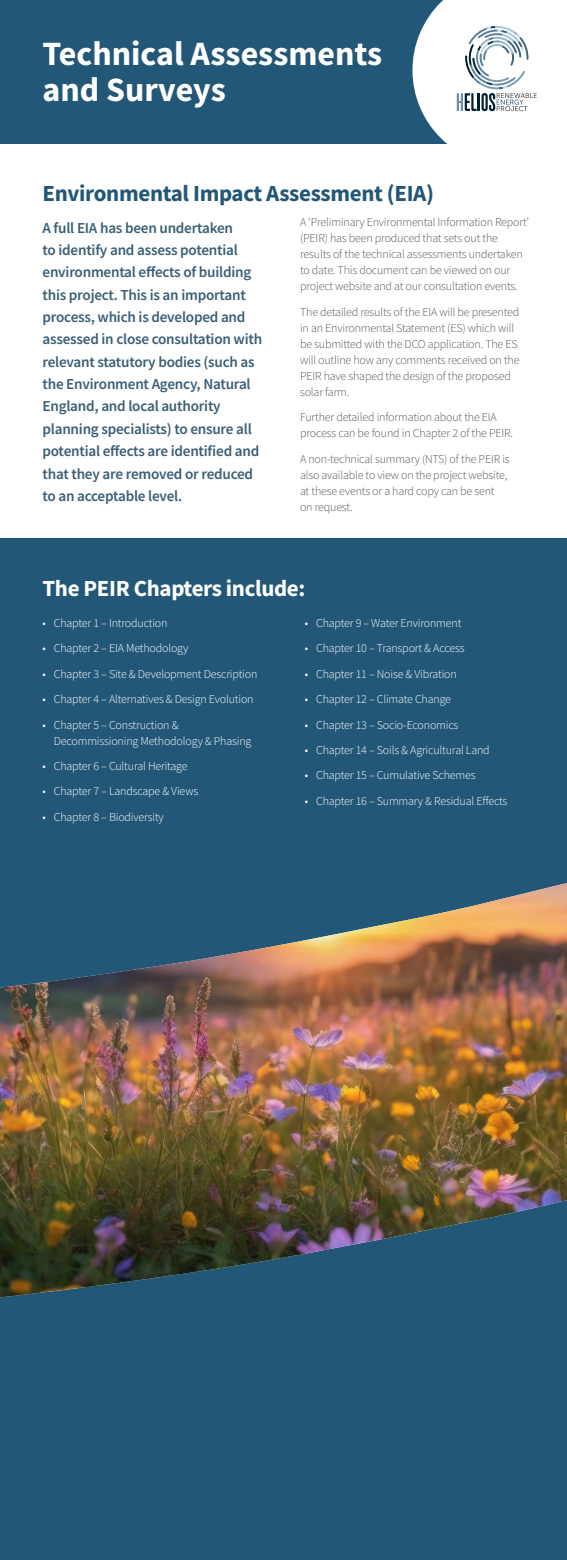
<style>
.page{position:relative;width:567px;height:1560px;background:#fff}
.page>*{position:absolute;margin:0;border:0;box-sizing:border-box;transform-origin:0 0}
.t1{font:700 34px/36px "Source Sans Pro";color:#fff}
.t2{font:700 23px "Source Sans Pro";letter-spacing:-.015em;color:#235778}
.t3{font:700 23px "Source Sans Pro";letter-spacing:-.015em;color:#fff}
.t4{font:600 15.2px/22.3px "Source Sans Pro";letter-spacing:-.015em;color:#3a5e75}
.t5{font:300 12px/16px "Source Sans Pro";letter-spacing:-.015em;color:#575756}
.t6{font:300 12px/16px "Source Sans Pro";letter-spacing:-.015em;color:#fff}
</style>
<div class="page">
<div style="left:0;top:538px;width:567px;height:1021px;background:#235778"></div>
<div style="left:0;top:0;width:567px;height:143px;background:#235778"></div>
<svg style="left:412px;top:0;width:155px;height:144px;background:#dde4e9"></svg>
<img style="left:0;top:883px;width:567px;height:414px">
<h1 class="t1" style="left:43px;top:37px;width:341px">Technical Assessments and Surveys</h1>
<h2 class="t2" style="left:43px;top:178px;width:393px">Environmental Impact Assessment (EIA)</h2>
<p class="t4" style="left:43px;top:217px;width:221px">A full EIA has been undertaken<br>to identify and assess potential environmental e昀昀ects of building this project. This is an important process, which is developed and assessed in close consultation with relevant statutory bodies (such as the Environment Agency, Natural<br>England, and local authority planning specialists) to ensure all potential e昀昀ects are identi昀椀ed and that they are removed or reduced to an acceptable level.</p>
<p class="t5" style="left:300px;top:214px;width:231px">A ‘Preliminary Environmental Information Report’ (PEIR) has been produced that sets out the results of the technical assessments undertaken to date. This document can be viewed on our project website and at our consultation events.</p>
<p class="t5" style="left:300px;top:304px;width:221px">The detailed results of the EIA will be presented in an Environmental Statement (ES) which will be submitted with the DCO application. The ES will outline how any comments received on the PEIR have shaped the design of the proposed solar farm.</p>
<p class="t5" style="left:300px;top:409px;width:215px">Further detailed information about the EIA process can be found in Chapter 2 of the PEIR.</p>
<p class="t5" style="left:300px;top:450px;width:211px">A non-technical summary (NTS) of the PEIR is also available to view on the project website, at these events or a hard copy can be sent on request.</p>
<h2 class="t3" style="left:43px;top:573px;width:264px">The PEIR Chapters include:</h2>
<p class="t6" style="left:43px;top:615px;width:127px">• Chapter 1 – Introduction</p>
<p class="t6" style="left:43px;top:641px;width:147px">• Chapter 2 – EIA Methodology</p>
<p class="t6" style="left:43px;top:666px;width:216px">• Chapter 3 – Site &amp; Development Description</p>
<p class="t6" style="left:43px;top:692px;width:213px">• Chapter 4 – Alternatives &amp; Design Evolution</p>
<p class="t6" style="left:54px;top:717px;width:199px;text-indent:-11px">• Chapter 5 – Construction &amp;<br>Decommissioning Methodology &amp; Phasing</p>
<p class="t6" style="left:43px;top:758px;width:147px">• Chapter 6 – Cultural Heritage</p>
<p class="t6" style="left:43px;top:784px;width:157px">• Chapter 7 – Landscape &amp; Views</p>
<p class="t6" style="left:43px;top:809px;width:123px">• Chapter 8 – Biodiversity</p>
<p class="t6" style="left:305px;top:615px;width:158px">• Chapter 9 – Water Environment</p>
<p class="t6" style="left:305px;top:641px;width:161px">• Chapter 10 – Transport &amp; Access</p>
<p class="t6" style="left:305px;top:666px;width:154px">• Chapter 11 – Noise &amp; Vibration</p>
<p class="t6" style="left:305px;top:692px;width:148px">• Chapter 12 – Climate Change</p>
<p class="t6" style="left:305px;top:717px;width:155px">• Chapter 13 – Socio-Economics</p>
<p class="t6" style="left:305px;top:742px;width:187px">• Chapter 14 – Soils &amp; Agricultural Land</p>
<p class="t6" style="left:305px;top:768px;width:172px">• Chapter 15 – Cumulative Schemes</p>
<p class="t6" style="left:305px;top:793px;width:204px">• Chapter 16 – Summary &amp; Residual E昀昀ects</p>
</div>
